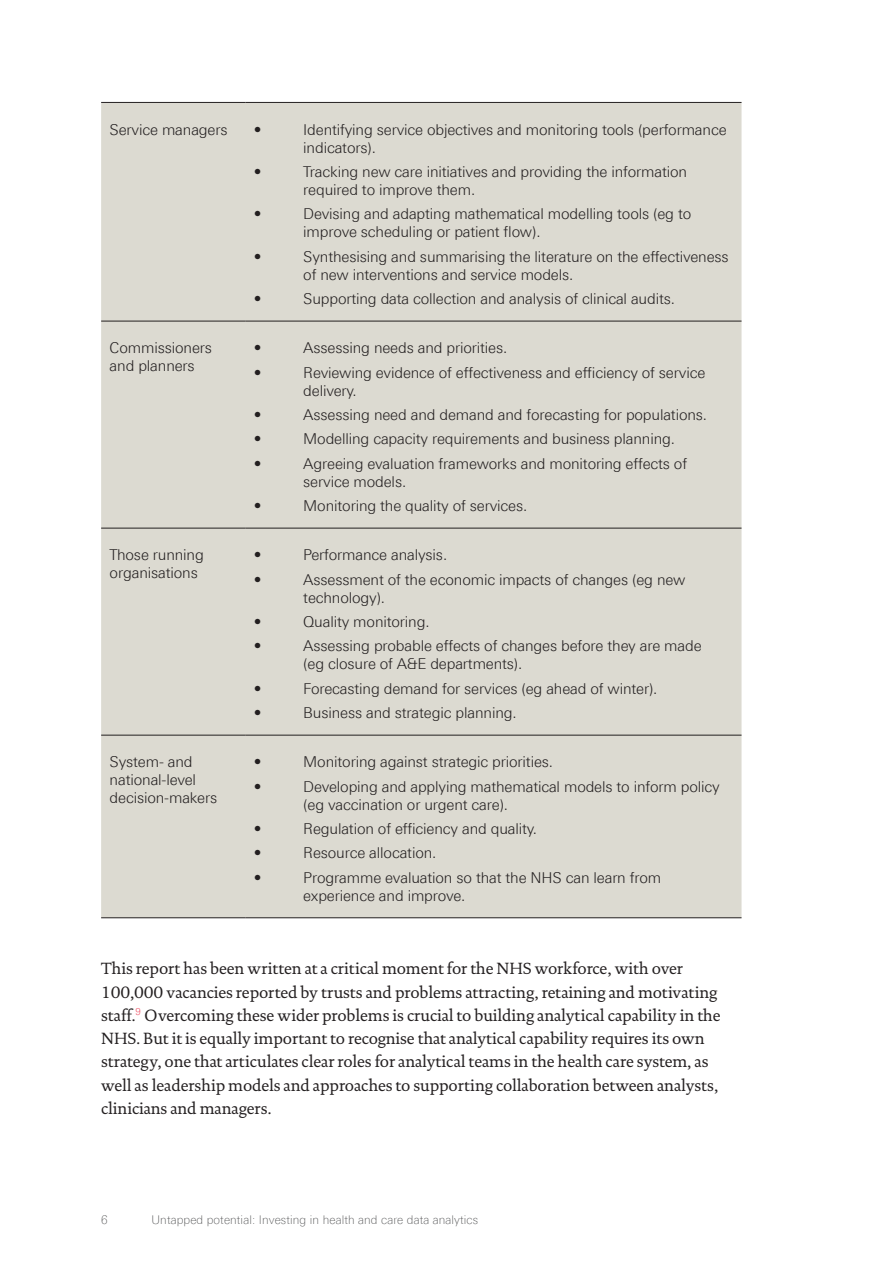
<style>
.page{position:relative;width:893px;height:1263px;background:#fff}
.page>*{position:absolute;margin:0;border:0;box-sizing:border-box;transform-origin:0 0}
.Body_para{font:16.5px/23.2px "DTL Documenta TOT";letter-spacing:-.01em;color:#231f20}
.Table_body{font:300 15px/18px "LT Univers Basic";letter-spacing:-.01em;color:#231f20}
.t1{font:100 12px "Linotype Univers 230";letter-spacing:.01em;color:#4b4c4d}
</style>
<div class="page">
<div style="left:101px;top:103px;width:640px;height:814px;background:#dcdad1"></div>
<hr style="left:101px;top:102px;width:144px;height:1px;background:#231f20">
<hr style="left:245px;top:102px;width:496px;height:1px;background:#231f20">
<hr style="left:101px;top:321px;width:144px;height:1px;background:#231f20">
<hr style="left:245px;top:321px;width:496px;height:1px;background:#231f20">
<hr style="left:101px;top:528px;width:144px;height:1px;background:#231f20">
<hr style="left:245px;top:528px;width:496px;height:1px;background:#231f20">
<hr style="left:101px;top:735px;width:144px;height:1px;background:#231f20">
<hr style="left:245px;top:735px;width:496px;height:1px;background:#231f20">
<hr style="left:101px;top:917px;width:144px;height:1px;background:#231f20">
<hr style="left:245px;top:917px;width:496px;height:1px;background:#231f20">
<p class="Table_body" style="left:110px;top:120px;width:119px">Service managers</p>
<p class="Table_body" style="left:254px;top:120px;width:9px">•</p>
<p class="Table_body" style="left:303px;top:120px;width:425px">Identifying service objectives and monitoring tools (performance indicators).</p>
<p class="Table_body" style="left:254px;top:162px;width:9px">•</p>
<p class="Table_body" style="left:303px;top:162px;width:385px">Tracking new care initiatives and providing the information required to improve them.</p>
<p class="Table_body" style="left:254px;top:205px;width:9px">•</p>
<p class="Table_body" style="left:303px;top:205px;width:389px">Devising and adapting mathematical modelling tools (eg to improve scheduling or patient flow).</p>
<p class="Table_body" style="left:254px;top:247px;width:9px">•</p>
<p class="Table_body" style="left:303px;top:247px;width:427px">Synthesising and summarising the literature on the effectiveness of new interventions and service models.</p>
<p class="Table_body" style="left:254px;top:290px;width:9px">•</p>
<p class="Table_body" style="left:303px;top:290px;width:373px">Supporting data collection and analysis of clinical audits.</p>
<p class="Table_body" style="left:110px;top:339px;width:104px">Commissioners and planners</p>
<p class="Table_body" style="left:254px;top:339px;width:9px">•</p>
<p class="Table_body" style="left:303px;top:339px;width:205px">Assessing needs and priorities.</p>
<p class="Table_body" style="left:254px;top:363px;width:9px">•</p>
<p class="Table_body" style="left:303px;top:363px;width:403px">Reviewing evidence of effectiveness and efficiency of service delivery.</p>
<p class="Table_body" style="left:254px;top:405px;width:9px">•</p>
<p class="Table_body" style="left:303px;top:405px;width:405px">Assessing need and demand and forecasting for populations.</p>
<p class="Table_body" style="left:254px;top:430px;width:9px">•</p>
<p class="Table_body" style="left:303px;top:430px;width:373px">Modelling capacity requirements and business planning.</p>
<p class="Table_body" style="left:254px;top:454px;width:9px">•</p>
<p class="Table_body" style="left:303px;top:454px;width:385px">Agreeing evaluation frameworks and monitoring effects of service models.</p>
<p class="Table_body" style="left:254px;top:497px;width:9px">•</p>
<p class="Table_body" style="left:303px;top:497px;width:226px">Monitoring the quality of services.</p>
<p class="Table_body" style="left:110px;top:546px;width:96px">Those running organisations</p>
<p class="Table_body" style="left:254px;top:546px;width:9px">•</p>
<p class="Table_body" style="left:303px;top:546px;width:145px">Performance analysis.</p>
<p class="Table_body" style="left:254px;top:570px;width:9px">•</p>
<p class="Table_body" style="left:303px;top:570px;width:384px">Assessment of the economic impacts of changes (eg new technology).</p>
<p class="Table_body" style="left:254px;top:612px;width:9px">•</p>
<p class="Table_body" style="left:303px;top:612px;width:128px">Quality monitoring.</p>
<p class="Table_body" style="left:254px;top:637px;width:9px">•</p>
<p class="Table_body" style="left:303px;top:637px;width:400px">Assessing probable effects of changes before they are made (eg closure of A&amp;E departments).</p>
<p class="Table_body" style="left:254px;top:679px;width:9px">•</p>
<p class="Table_body" style="left:303px;top:679px;width:356px">Forecasting demand for services (eg ahead of winter).</p>
<p class="Table_body" style="left:254px;top:704px;width:9px">•</p>
<p class="Table_body" style="left:303px;top:704px;width:215px">Business and strategic planning.</p>
<p class="Table_body" style="left:110px;top:753px;width:109px">System- and national-level decision-makers</p>
<p class="Table_body" style="left:254px;top:753px;width:9px">•</p>
<p class="Table_body" style="left:303px;top:753px;width:251px">Monitoring against strategic priorities.</p>
<p class="Table_body" style="left:254px;top:777px;width:9px">•</p>
<p class="Table_body" style="left:303px;top:777px;width:418px">Developing and applying mathematical models to inform policy (eg vaccination or urgent care).</p>
<p class="Table_body" style="left:254px;top:819px;width:9px">•</p>
<p class="Table_body" style="left:303px;top:819px;width:235px">Regulation of efficiency and quality.</p>
<p class="Table_body" style="left:254px;top:844px;width:9px">•</p>
<p class="Table_body" style="left:303px;top:844px;width:135px">Resource allocation.</p>
<p class="Table_body" style="left:254px;top:868px;width:9px">•</p>
<p class="Table_body" style="left:303px;top:868px;width:359px">Programme evaluation so that the NHS can learn from experience and improve.</p>
<p class="Body_para" style="left:101px;top:957px;width:621px">This report has been written at a critical moment for the NHS workforce, with over 100,000 vacancies reported by trusts and problems attracting, retaining and motivating staff.<sup>9</sup> Overcoming these wider problems is crucial to building analytical capability in the NHS. But it is equally important to recognise that analytical capability requires its own strategy, one that articulates clear roles for analytical teams in the health care system, as well as leadership models and approaches to supporting collaboration between analysts, clinicians and managers.</p>
<p class="t1" style="left:101px;top:1213px;width:8px">6</p>
<p class="t1" style="left:151px;top:1213px;width:328px">Untapped potential: Investing in health and care data analytics</p>
</div>
